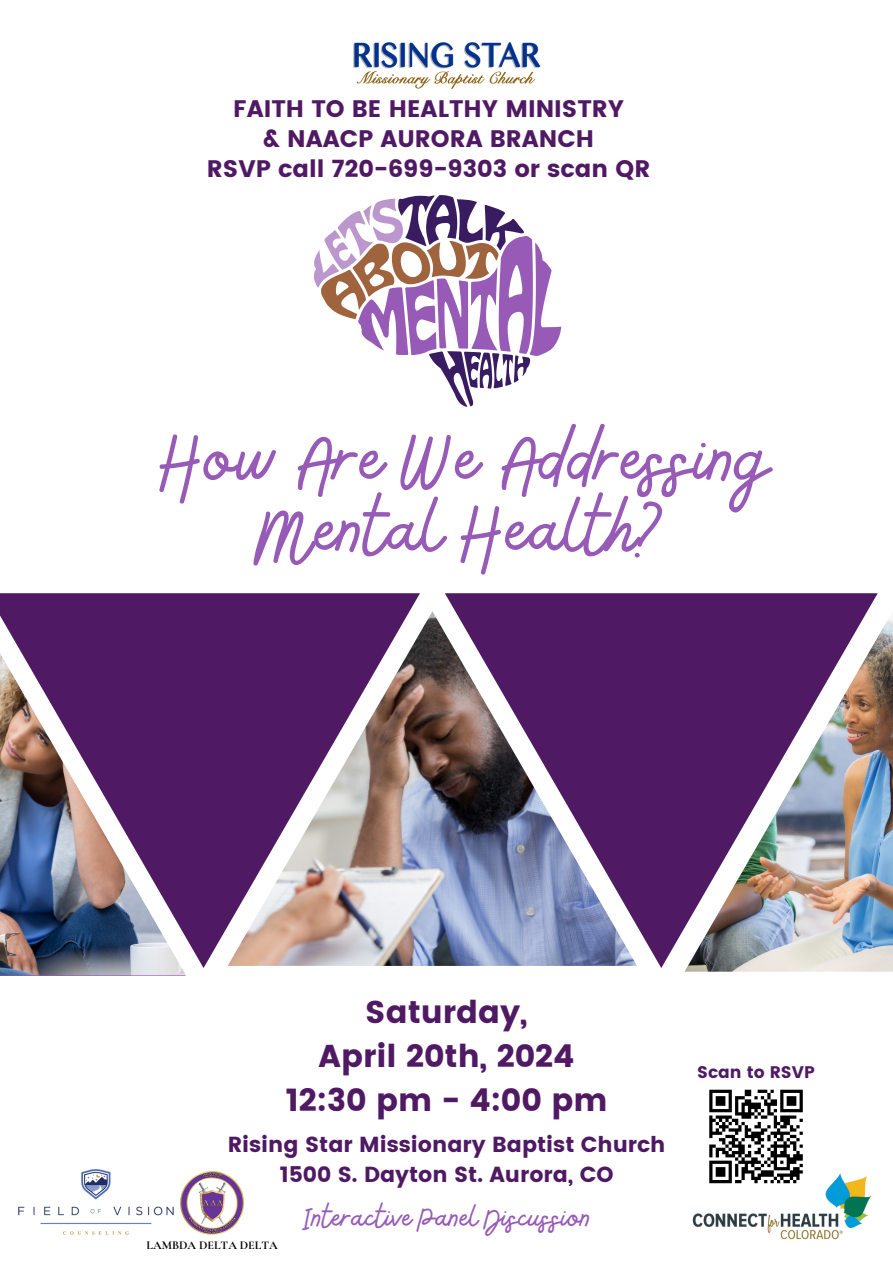
<style>
.page{position:relative;width:893px;height:1263px;background:#fff}
.page>*{position:absolute;margin:0;border:0;box-sizing:border-box;transform-origin:0 0}
.t1{font:88.05px/71px "Bellaboo";color:#975ab6;text-align:center}
.t2{font:35.4px "Bellaboo";color:#975ab6}
.t3{font:31.5px/43.9px "Poppins";color:#4f1964;text-align:center}
.t4{font:23.85px/30.1px "Poppins";color:#4f1964;text-align:center}
.t5{font:21.75px/30.4px "Poppins";color:#4f1964;text-align:center}
.t6{font:16.8px "Poppins";color:#4f1964}
.t7{font:700 12px "Cormorant Garamond";color:#000}
</style>
<div class="page">
<svg style="left:314px;top:195px;width:247px;height:212px"></svg>
<img style="left:353px;top:42px;width:188px;height:47px">
<img style="left:420px;top:611px;width:25px;height:355px">
<svg style="left:0;top:593px;width:420px;height:375px;background:#856188"></svg>
<svg style="left:445px;top:593px;width:245px;height:375px;background:#6c5083"></svg>
<svg style="left:690px;top:593px;width:188px;height:16px;background:#56226a"></svg>
<img style="left:684px;top:609px;width:209px;height:363px">
<img style="left:0;top:605px;width:186px;height:370px">
<img style="left:692px;top:1173px;width:180px;height:67px">
<img style="left:192px;top:1171px;width:53px;height:64px">
<img style="left:18px;top:1169px;width:174px;height:66px">
<div style="left:703px;top:1083px;width:106px;height:106px;background:#fff"></div>
<svg style="left:709px;top:1089px;width:94px;height:95px"></svg>
<p class="t4" style="left:207px;top:94px;width:445px">FAITH TO BE HEALTHY MINISTRY<br>&amp; NAACP AURORA BRANCH<br>RSVP call 720-699-9303 or scan QR</p>
<h5 class="t1" style="left:159px;top:423px;width:611px">How Are We Addressing<br>Mental Health?</h5>
<h4 class="t3" style="left:286px;top:990px;width:323px">Saturday,<br>April 20th, 2024<br>12:30 pm - 4:00 pm</h4>
<p class="t5" style="left:228px;top:1129px;width:439px">Rising Star Missionary Baptist Church<br>1500 S. Dayton St. Aurora, CO</p>
<p class="t7" style="left:147px;top:1238px;width:133px">LAMBDA DELTA DELTA</p>
<p class="t2" style="left:303px;top:1194px;width:289px">Interactive Panel Discussion</p>
<p class="t6" style="left:697px;top:1062px;width:119px">Scan to RSVP</p>
</div>
